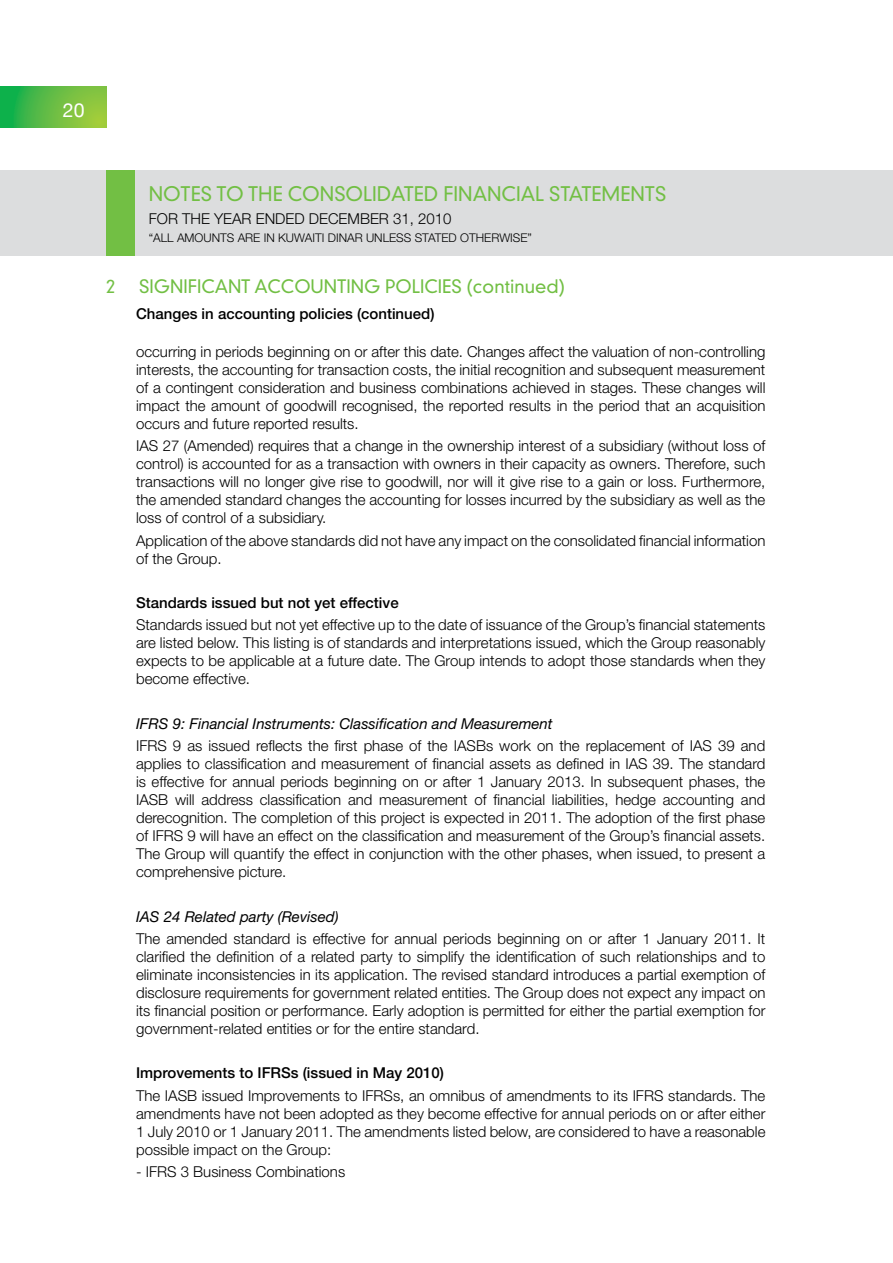
<style>
.page{position:relative;width:893px;height:1263px;background:#fff}
.page>*{position:absolute;margin:0;border:0;box-sizing:border-box;transform-origin:0 0}
.t1{font:300 19.5px "DIN Neuzeit Grotesk Std";color:#72bf44}
.t2{font:19.5px "Helvetica Neue";color:#fff}
.t3{font:300 18px "DIN Neuzeit Grotesk Std";color:#72bf44}
.t4{font:300 15px/18px "Helvetica Neue";color:#000;text-align:justify}
.t5{font:500 15px "Helvetica Neue";color:#000}
.t6{font:italic 15px "Helvetica Neue";color:#000}
.t7{font:300 12px "Helvetica Neue";color:#000}
</style>
<div class="page">
<svg style="left:0;top:86px;width:106px;height:41px;background:#5cbc44"></svg>
<div style="left:0;top:170px;width:893px;height:85px;background:#dcddde"></div>
<div style="left:106px;top:170px;width:29px;height:85px;background:#72bf44"></div>
<h1 class="t2" style="left:63px;top:98px;width:23px">20</h1>
<h1 class="t1" style="left:149px;top:183px;width:28px">NOTES</h1>
<h1 class="t1" style="left:216px;top:183px;width:88px">TO THECONSO</h1>
<h1 class="t1" style="left:363px;top:183px;width:110px">LIDATED FINANC</h1>
<h1 class="t1" style="left:516px;top:183px;width:46px">IAL STATEMENTS</h1>
<p class="t4" style="left:149px;top:209px;width:11px">for</p>
<p class="t4" style="left:182px;top:209px;width:11px">the</p>
<p class="t4" style="left:214px;top:209px;width:11px">year</p>
<p class="t4" style="left:256px;top:209px;width:11px">ended</p>
<p class="t4" style="left:309px;top:209px;width:22px">December</p>
<p class="t4" style="left:393px;top:209px;width:60px">31, 2010</p>
<p class="t7" style="left:149px;top:230px;width:38px">“All amo</p>
<p class="t7" style="left:203px;top:230px;width:17px">unts</p>
<p class="t7" style="left:238px;top:230px;width:9px">are</p>
<p class="t7" style="left:264px;top:230px;width:38px">in Kuwaiti</p>
<p class="t7" style="left:328px;top:230px;width:16px">Dinar</p>
<p class="t7" style="left:366px;top:230px;width:17px">unless</p>
<p class="t7" style="left:415px;top:230px;width:8px">stated</p>
<p class="t7" style="left:460px;top:230px;width:9px">otherwise</p>
<p class="t7" style="left:528px;top:230px;width:6px">”</p>
<p class="t3" style="left:106px;top:276px;width:11px">2</p>
<p class="t3" style="left:139px;top:276px;width:428px">SIGNIFICANT ACCOUNTING POLICIES (CONTINUED)</p>
<p class="t5" style="left:136px;top:305px;width:300px">Changes in accounting policies (continued)</p>
<p class="t4" style="left:136px;top:342px;width:631px">occurring in periods beginning on or after this date. Changes affect the valuation of non-controlling interests, the accounting for transaction costs, the initial recognition and subsequent measurement of a contingent consideration and business combinations achieved in stages. These changes will impact the amount of goodwill recognised, the reported results in the period that an acquisition occurs and future reported results.</p>
<p class="t4" style="left:136px;top:437px;width:631px">IAS 27 (Amended) requires that a change in the ownership interest of a subsidiary (without loss of control) is accounted for as a transaction with owners in their capacity as owners. Therefore, such transactions will no longer give rise to goodwill, nor will it give rise to a gain or loss. Furthermore, the amended standard changes the accounting for losses incurred by the subsidiary as well as the loss of control of a subsidiary.</p>
<p class="t4" style="left:136px;top:531px;width:631px">Application of the above standards did not have any impact on the consolidated financial information of the Group.</p>
<p class="t5" style="left:136px;top:594px;width:264px">Standards issued but not yet effective</p>
<p class="t4" style="left:136px;top:616px;width:631px">Standards issued but not yet effective up to the date of issuance of the Group’s financial statements are listed below. This listing is of standards and interpretations issued, which the Group reasonably expects to be applicable at a future date. The Group intends to adopt those standards when they become effective.</p>
<p class="t6" style="left:136px;top:714px;width:418px">IFRS 9: Financial Instruments: Classification and Measurement</p>
<p class="t4" style="left:136px;top:736px;width:631px">IFRS 9 as issued reflects the first phase of the IASBs work on the replacement of IAS 39 and applies to classification and measurement of financial assets as defined in IAS 39. The standard is effective for annual periods beginning on or after 1 January 2013. In subsequent phases, the IASB will address classification and measurement of financial liabilities, hedge accounting and derecognition. The completion of this project is expected in 2011. The adoption of the first phase of IFRS 9 will have an effect on the classification and measurement of the Group’s financial assets.<br>The Group will quantify the effect in conjunction with the other phases, when issued, to present a comprehensive picture.</p>
<p class="t6" style="left:136px;top:907px;width:204px">IAS 24 Related party (Revised)</p>
<p class="t4" style="left:136px;top:929px;width:631px">The amended standard is effective for annual periods beginning on or after 1 January 2011. It clarified the definition of a related party to simplify the identification of such relationships and to eliminate inconsistencies in its application. The revised standard introduces a partial exemption of disclosure requirements for government related entities. The Group does not expect any impact on its financial position or performance. Early adoption is permitted for either the partial exemption for government-related entities or for the entire standard.</p>
<p class="t5" style="left:136px;top:1064px;width:309px">Improvements to IFRSs (issued in May 2010)</p>
<p class="t4" style="left:136px;top:1086px;width:631px">The IASB issued Improvements to IFRSs, an omnibus of amendments to its IFRS standards. The amendments have not been adopted as they become effective for annual periods on or after either 1 July 2010 or 1 January 2011. The amendments listed below, are considered to have a reasonable possible impact on the Group:</p>
<p class="t4" style="left:136px;top:1162px;width:211px">- IFRS 3 Business Combinations</p>
</div>
